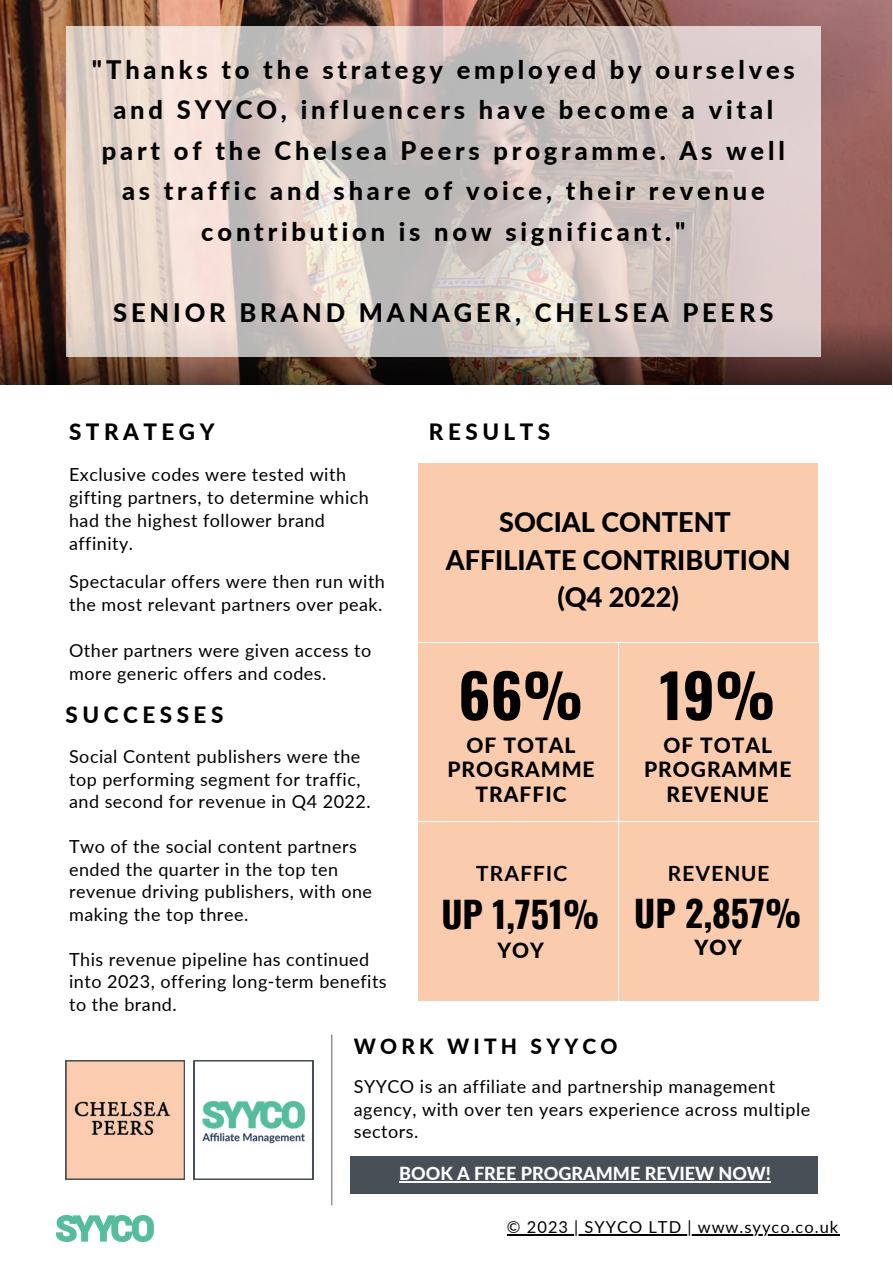
<style>
.page{position:relative;width:893px;height:1264px;background:#fff}
.page>*{position:absolute;margin:0;border:0;box-sizing:border-box;transform-origin:0 0}
.t1{font:700 60px "Oswald";color:#000}
.t2{font:700 36px "Oswald";color:#000}
.t3{font:800 27px/37px "Lato";color:#000;text-align:center}
.t4{font:800 25.5px/40.5px "Lato";letter-spacing:.15em;color:#000;text-align:center}
.t5{font:800 22.5px "Lato";letter-spacing:.2em;color:#000}
.t6{font:800 21px/24.8px "Lato";letter-spacing:.045em;color:#000;text-align:center}
.t7{font:700 21px "Lato";letter-spacing:.045em;color:#000}
.t8{font:800 21px "Lato";letter-spacing:.2em;color:#000}
.t9{font:900 21px "Lato Latin";color:#000}
.t10{font:18px/22.5px "Lato";letter-spacing:.025em;color:#000}
.t11{font:800 18px "Lato";color:#fff}
.t12{font:16.5px "Lato";letter-spacing:.06em;color:#000}
</style>
<div class="page">
<img style="left:0;top:0;width:891px;height:385px">
<div style="left:418px;top:643px;width:199px;height:178px;background:#faccad"></div>
<div style="left:418px;top:463px;width:400px;height:179px;background:#faccad"></div>
<div style="left:619px;top:643px;width:199px;height:178px;background:#faccad"></div>
<div style="left:619px;top:822px;width:199px;height:179px;background:#faccad"></div>
<div style="left:418px;top:822px;width:199px;height:179px;background:#faccad"></div>
<img style="left:56px;top:1215px;width:98px;height:26px">
<svg style="left:66px;top:26px;width:754px;height:330px"></svg>
<hr style="left:331px;top:1034px;width:1px;height:171px;background:#737373">
<div style="left:350px;top:1156px;width:467px;height:37px;background:#494f56"></div>
<hr style="left:507px;top:1234px;width:332px;height:1px;background:#000">
<hr style="left:399px;top:1181px;width:372px;height:1px;background:#fff">
<svg style="left:194px;top:1060px;width:119px;height:119px"></svg>
<svg style="left:66px;top:1060px;width:119px;height:119px"></svg>
<img style="left:68px;top:1063px;width:113px;height:113px">
<img style="left:181px;top:1087px;width:133px;height:70px">
<p class="t4" style="left:92px;top:49px;width:704px">"Thanks to the strategy employed by ourselves and SYYCO, influencers have become a vital part of the Chelsea Peers programme. As well as traffic and share of voice, their revenue contribution is now significant."</p>
<p class="t4" style="left:113px;top:292px;width:661px">SENIOR BRAND MANAGER, CHELSEA PEERS</p>
<p class="t5" style="left:69px;top:417px;width:147px">STRATEGY</p>
<p class="t10" style="left:69px;top:462px;width:301px;line-height:23px">Exclusive codes were tested with gifting partners, to determine which had the highest follower brand affinity.</p>
<p class="t10" style="left:69px;top:569px;width:317px;line-height:23px">Spectacular offers were then run with the most relevant partners over peak.</p>
<p class="t10" style="left:69px;top:638px;width:304px;line-height:23px">Other partners were given access to more generic offers and codes.</p>
<p class="t5" style="left:66px;top:700px;width:159px">SUCCESSES</p>
<p class="t10" style="left:69px;top:745px;width:303px">Social Content publishers were the top performing segment for traffic, and second for revenue in Q4 2022.</p>
<p class="t10" style="left:69px;top:835px;width:304px">Two of the social content partners ended the quarter in the top ten revenue driving publishers, with one making the top three.</p>
<p class="t10" style="left:69px;top:947px;width:319px">This revenue pipeline has continued into 2023, offering long-term benefits to the brand.</p>
<p class="t5" style="left:429px;top:417px;width:123px">RESULTS</p>
<p class="t3" style="left:446px;top:503px;width:346px">SOCIAL CONTENT<br>AFFILIATE CONTRIBUTION</p>
<p class="t3" style="left:557px;top:577px;width:123px">(Q4 2022)</p>
<p class="t1" style="left:458px;top:648px;width:126px">66%</p>
<p class="t6" style="left:447px;top:732px;width:149px">OF TOTAL<br>PROGRAMME<br>TRAFFIC</p>
<p class="t7" style="left:476px;top:860px;width:93px">TRAFFIC</p>
<p class="t2" style="left:441px;top:885px;width:159px">UP 1,751%</p>
<p class="t6" style="left:497px;top:937px;width:48px">YOY</p>
<p class="t1" style="left:659px;top:648px;width:117px">19%</p>
<p class="t6" style="left:644px;top:732px;width:149px">OF TOTAL<br>PROGRAMME<br>REVENUE</p>
<p class="t7" style="left:667px;top:860px;width:103px">REVENUE</p>
<p class="t2" style="left:634px;top:884px;width:168px">UP 2,857%</p>
<p class="t9" style="left:694px;top:938px;width:49px">YOY</p>
<p class="t8" style="left:354px;top:1033px;width:265px">WORK WITH SYYCO</p>
<p class="t10" style="left:354px;top:1074px;width:458px">SYYCO is an affiliate and partnership management agency, with over ten years experience across multiple sectors.</p>
<p class="t11" style="left:399px;top:1162px;width:373px">BOOK A FREE PROGRAMME REVIEW NOW!</p>
<p class="t12" style="left:507px;top:1216px;width:333px">© 2023 | SYYCO LTD | www.syyco.co.uk</p>
</div>
